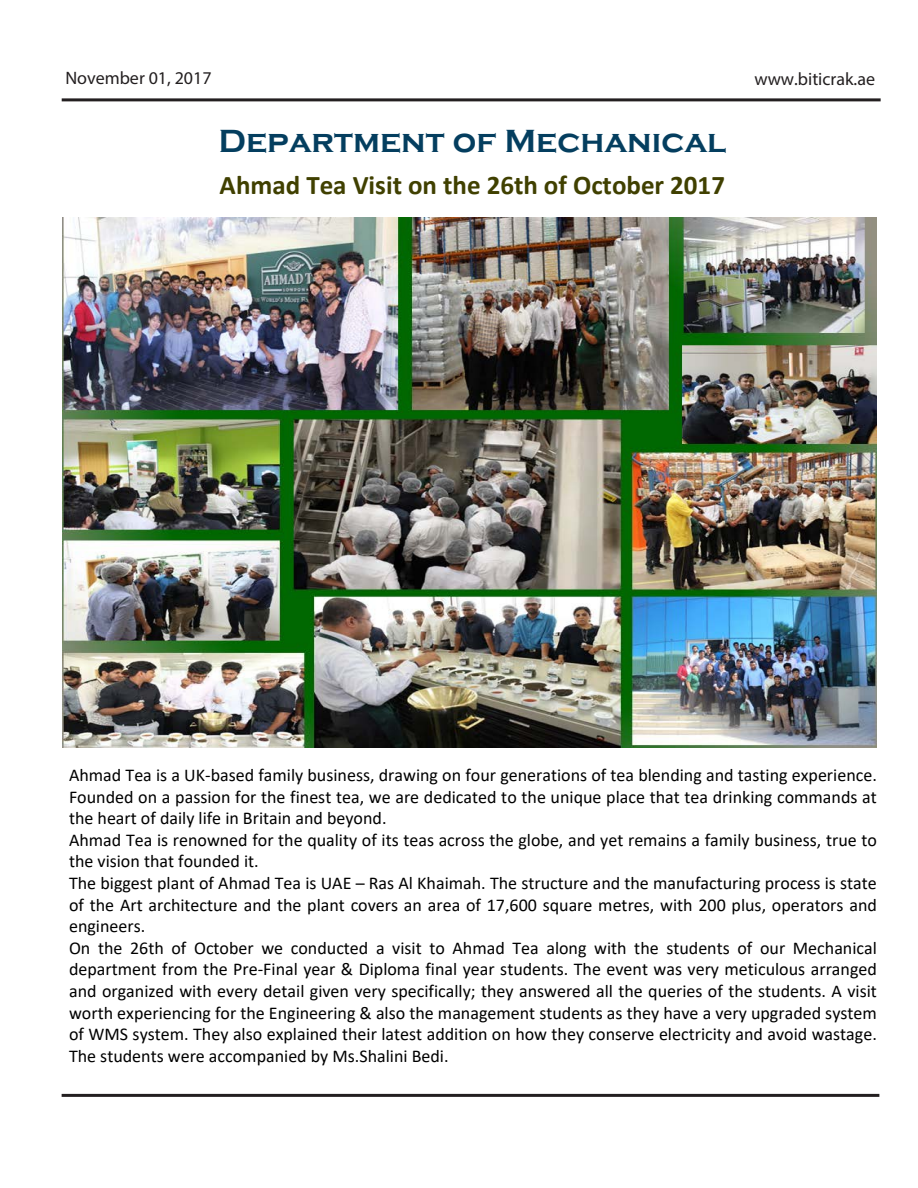
<style>
.page{position:relative;width:918px;height:1188px;background:#fff}
.page>*{position:absolute;margin:0;border:0;box-sizing:border-box;transform-origin:0 0}
.t1{font:700 33px "Copperplate Gothic";color:#043e5f}
.t2{font:700 27px "Calibri";color:#404000}
.t3{font:18px/21.6px "Calibri";color:#000}
.t4{font:18px "Myriad Pro";color:#231f20}
</style>
<div class="page">
<hr style="left:62px;top:98px;width:819px;height:3px;background:#231f20">
<img style="left:63px;top:218px;width:814px;height:530px">
<hr style="left:62px;top:1094px;width:817px;height:3px;background:#231f20">
<p class="t4" style="left:65px;top:67px;width:148px">November 01, 2017</p>
<p class="t4" style="left:754px;top:68px;width:122px">www.biticrak.ae</p>
<h1 class="t1" style="left:218px;top:122px;width:509px">Department of Mechanical</h1>
<h2 class="t2" style="left:220px;top:166px;width:507px">Ahmad Tea Visit on the 26th of October 2017</h2>
<p class="t3" style="left:69px;top:764px;width:809px">Ahmad Tea is a UK-based family business, drawing on four generations of tea blending and tasting experience.<br>Founded on a passion for the finest tea, we are dedicated to the unique place that tea drinking commands at the heart of daily life in Britain and beyond.<br>Ahmad Tea is renowned for the quality of its teas across the globe, and yet remains a family business, true to the vision that founded it.<br>The biggest plant of Ahmad Tea is UAE – Ras Al Khaimah. The structure and the manufacturing process is state of the Art architecture and the plant covers an area of 17,600 square metres, with 200 plus, operators and engineers.<br>On the 26th of October we conducted a visit to Ahmad Tea along with the students of our Mechanical department from the Pre-Final year &amp; Diploma final year students. The event was very meticulous arranged and organized with every detail given very specifically; they answered all the queries of the students. A visit worth experiencing for the Engineering &amp; also the management students as they have a very upgraded system of WMS system. They also explained their latest addition on how they conserve electricity and avoid wastage.<br>The students were accompanied by Ms.Shalini Bedi.</p>
</div>
